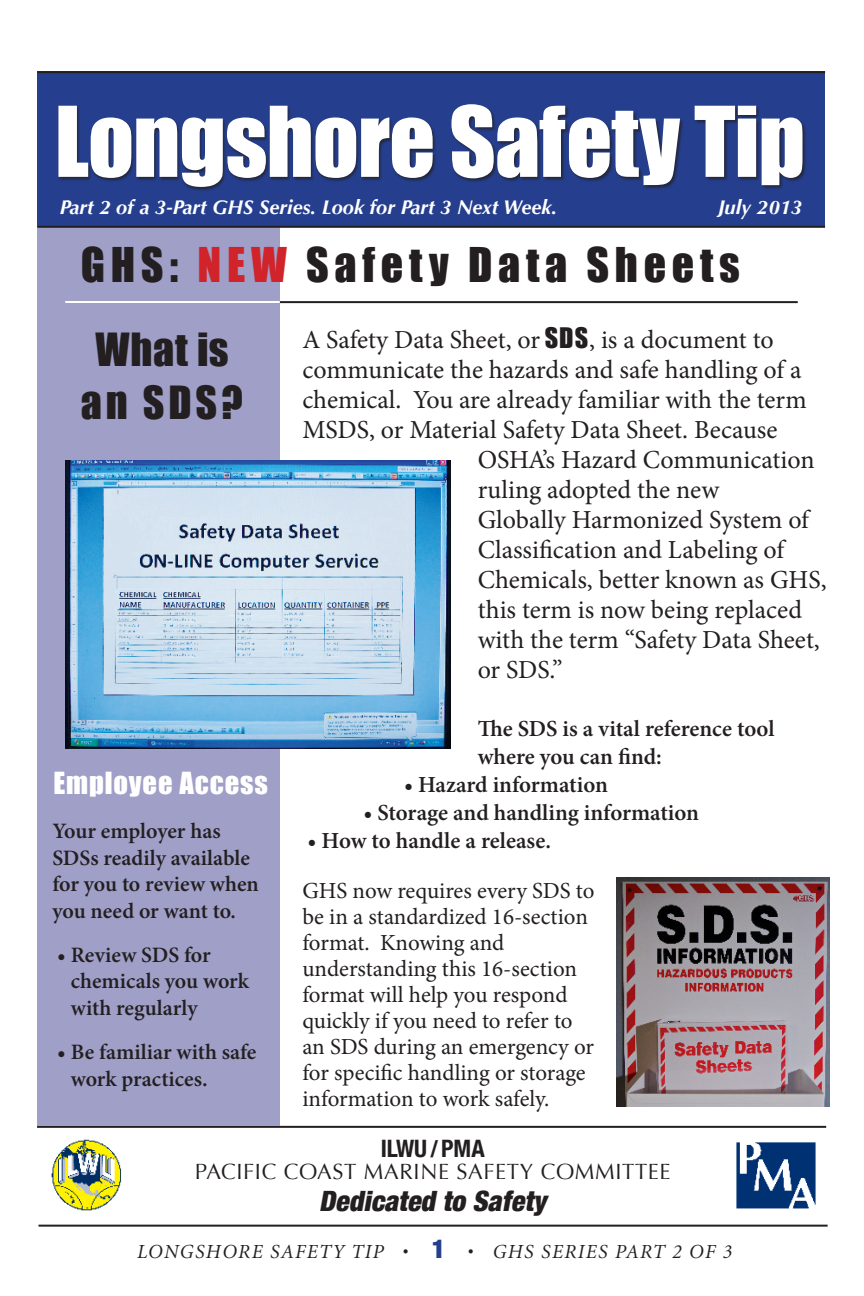
<style>
.page{position:relative;width:864px;height:1296px;background:#fff}
.page>*{position:absolute;margin:0;border:0;box-sizing:border-box;transform-origin:0 0}
.t1{font:90px "Impact";letter-spacing:-.01em;color:#fff}
.t2{font:44px "Impact";letter-spacing:.13em;color:#231f20}
.t3{font:42px/52.8px "Impact";letter-spacing:.02em;color:#231f20;text-align:center}
.t4{font:italic 900 condensed 28px "Helvetica Neue";color:#231f20}
.t5{font:28px "Impact";letter-spacing:.03em;color:#fff}
.t6{font:26px "Minion Pro";color:#231f20}
.t7{font:700 condensed 24px "Helvetica Neue";color:#231f20}
.t8{font:23px/26px "Minion Pro";letter-spacing:-.005em;color:#231f20}
.t9{font:600 23px/28px "Minion Pro";color:#231f20}
.t10{font:600 22px/26.4px "Minion Pro";color:#231f20}
.t11{font:22px "Optima";letter-spacing:.03em;color:#231f20}
.t12{font:italic 700 20px "Optima";color:#fff}
.t13{font:italic 20px "Minion";letter-spacing:.07em;color:#231f20}
.s1{color:#d1232a}
.s2{font-size:22.4px}
.s3{font-family:"Impact"}
.s4{font-size:23px}
.s5{font-style:normal}
.s6{font-family:"Helvetica Neue";font-weight:900;font-style:normal;font-stretch:condensed;font-size:26px;color:#253f8e}
</style>
<div class="page">
<img style="left:38px;top:1139px;width:94px;height:87px">
<img style="left:736px;top:1142px;width:80px;height:67px">
<hr style="left:39px;top:1225px;width:789px;height:2px;background:#231f20">
<hr style="left:37px;top:1126px;width:789px;height:2px;background:#231f20">
<div style="left:37px;top:227px;width:243px;height:899px;background:#9f9fc8"></div>
<div style="left:37px;top:71px;width:788px;height:156px;background:#253f8e"></div>
<div style="left:58px;top:104px;width:749px;height:87px;background:#231f20;opacity:.75"></div>
<hr style="left:37px;top:71px;width:788px;height:2px;background:#231f20">
<hr style="left:37px;top:226px;width:788px;height:2px;background:#231f20">
<hr style="left:280px;top:301px;width:518px;height:2px;background:#231f20">
<hr style="left:65px;top:301px;width:215px;height:2px;background:#fff">
<img style="left:65px;top:461px;width:386px;height:288px">
<img style="left:616px;top:878px;width:213px;height:228px">
<h1 class="t1" style="left:55px;top:86px;width:752px">Longshore Safety Tip</h1>
<p class="t12" style="left:60px;top:195px;width:499px">Part 2 of a 3-Part GHS Series. Look for Part 3 Next Week.</p>
<p class="t12" style="left:718px;top:195px;width:86px">July 2013</p>
<h2 class="t2" style="left:81px;top:238px;width:661px">GHS: <span class="s1">New</span> Safety Data Sheets</h2>
<h3 class="t3" style="left:81px;top:323px;width:163px">What is an SDS?</h3>
<p class="t5" style="left:53px;top:766px;width:216px">Employee Access</p>
<p class="t10" style="left:52px;top:818px;width:208px">Your employer has<br>SDSs readily available for you to review when you need or want to.</p>
<p class="t10" style="left:71px;top:942px;width:180px;text-indent:-14px">• Review SDS for chemicals you work with regularly</p>
<p class="t10" style="left:71px;top:1039px;width:187px;text-indent:-14px">• Be familiar with safe work practices<span class="s2">.</span></p>
<p class="t6" style="left:302px;top:322px;width:473px">A Safety Data Sheet, or <span class="s3">SDS</span>, is a document to</p>
<p class="t6" style="left:302px;top:352px;width:501px">communicate the hazards and safe handling of a</p>
<p class="t6" style="left:302px;top:382px;width:506px">chemical. You are already familiar with the term</p>
<p class="t6" style="left:302px;top:412px;width:477px">MSDS, or Material Safety Data Sheet. Because</p>
<p class="t6" style="left:478px;top:442px;width:338px">OSHA’s Hazard Communication</p>
<p class="t6" style="left:478px;top:472px;width:243px">ruling adopted the new</p>
<p class="t6" style="left:478px;top:502px;width:333px">Globally Harmonized System of</p>
<p class="t6" style="left:478px;top:532px;width:308px">Classification and Labeling of</p>
<p class="t6" style="left:478px;top:562px;width:351px">Chemicals, better known as GHS,</p>
<p class="t6" style="left:478px;top:592px;width:326px">this term is now being replaced</p>
<p class="t6" style="left:478px;top:622px;width:344px">with the term “Safety Data Sheet,</p>
<p class="t6" style="left:478px;top:652px;width:86px">or SDS.”</p>
<p class="t9" style="left:478px;top:714px;width:298px">The SDS is a vital reference tool where you can find:</p>
<p class="t9" style="left:404px;top:770px;width:205px">• Hazard information</p>
<p class="t9" style="left:363px;top:798px;width:337px">• Storage and handling information</p>
<p class="t9" style="left:307px;top:826px;width:245px">• How to handle a release.</p>
<p class="t8" style="left:302px;top:877px;width:294px">GHS now requires every SDS to be in a standardized 16-section format. Knowing and understanding this 16-section format will help you respond quickly if you need to refer to an SDS during an emergency or for specific handling or storage information to work safely.</p>
<p class="t7" style="left:381px;top:1134px;width:106px">ILWU <span class="s4">/</span>PMA</p>
<p class="t11" style="left:195px;top:1159px;width:477px">PACIFIC COAST MARINE SAFETY COMMITTEE</p>
<p class="t4" style="left:319px;top:1184px;width:228px">Dedicated to Safety</p>
<p class="t13" style="left:136px;top:1242px;width:597px">LONGSHORE SAFETY TIP <span class="s5">•</span> <span class="s6">1</span> • GHS SERIES PART 2 OF 3</p>
</div>
